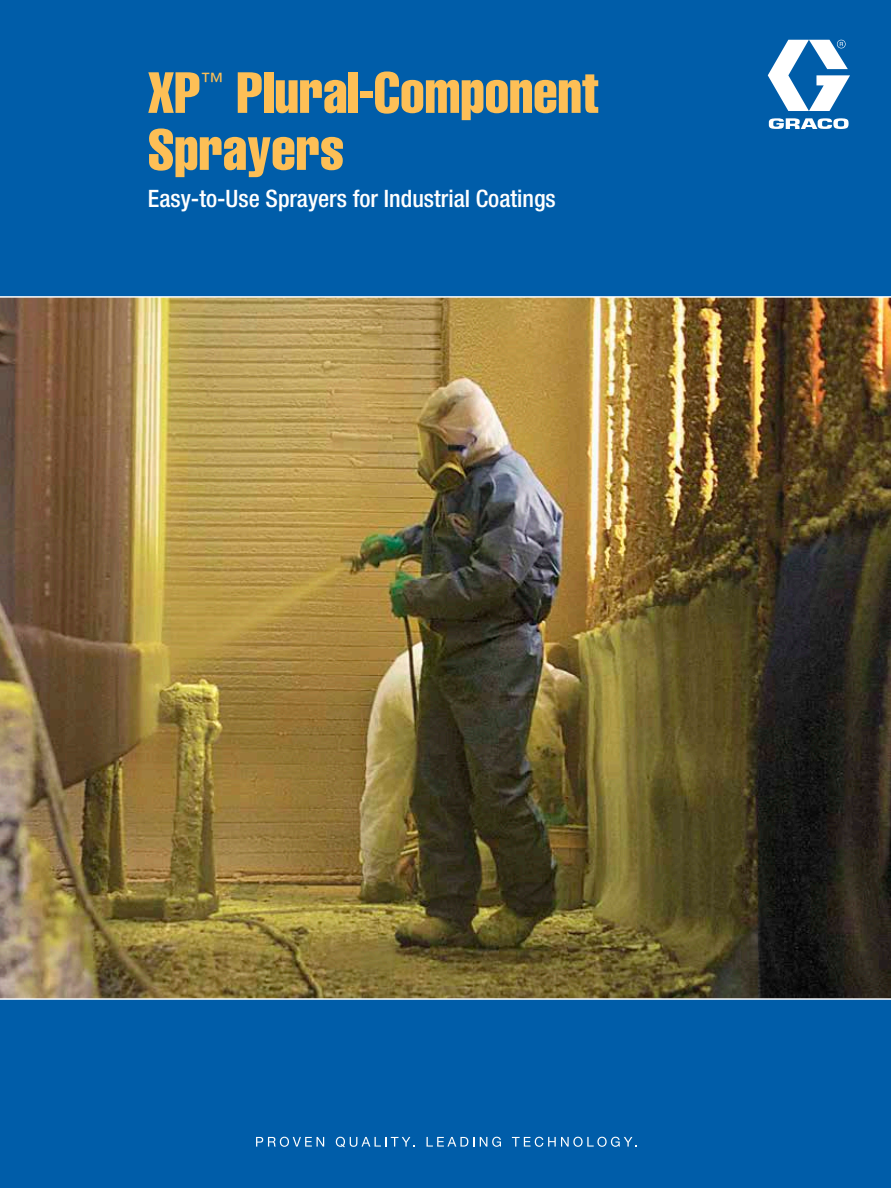
<style>
.page{position:relative;width:891px;height:1188px;background:#005da9}
.page>*{position:absolute;margin:0;border:0;box-sizing:border-box;transform-origin:0 0}
.t1{font:57px/57px "Helvetica LT Std Comp";color:#fdbf56}
.t2{font:500 condensed 24px "Helvetica Neue LT Std";color:#fff}
.t3{font:condensed 22.8px "Helvetica Neue LT Std";color:#fdbf56}
</style>
<div class="page">
<svg style="left:768px;top:40px;width:82px;height:89px"></svg>
<svg style="left:256px;top:1137px;width:68px;height:10px"></svg>
<svg style="left:336px;top:1137px;width:78px;height:10px"></svg>
<svg style="left:427px;top:1137px;width:47px;height:10px"></svg>
<svg style="left:480px;top:1137px;width:21px;height:10px"></svg>
<svg style="left:512px;top:1137px;width:124px;height:10px"></svg>
<img style="left:0;top:298px;width:891px;height:700px">
<hr style="left:0;top:998px;width:891px;height:2px;background:#fff">
<hr style="left:0;top:296px;width:891px;height:2px;background:#fff">
<h1 class="t1" style="left:148px;top:63px;width:452px;text-indent:89px">Plural-Component<br>Sprayers</h1>
<p class="t2" style="left:148px;top:184px;width:410px">Easy-to-Use Sprayers for Industrial Coatings</p>
<h1 class="t1" style="left:148px;top:63px;width:54px">XP</h1>
<p class="t3" style="left:201px;top:68px;width:24px">™</p>
</div>
